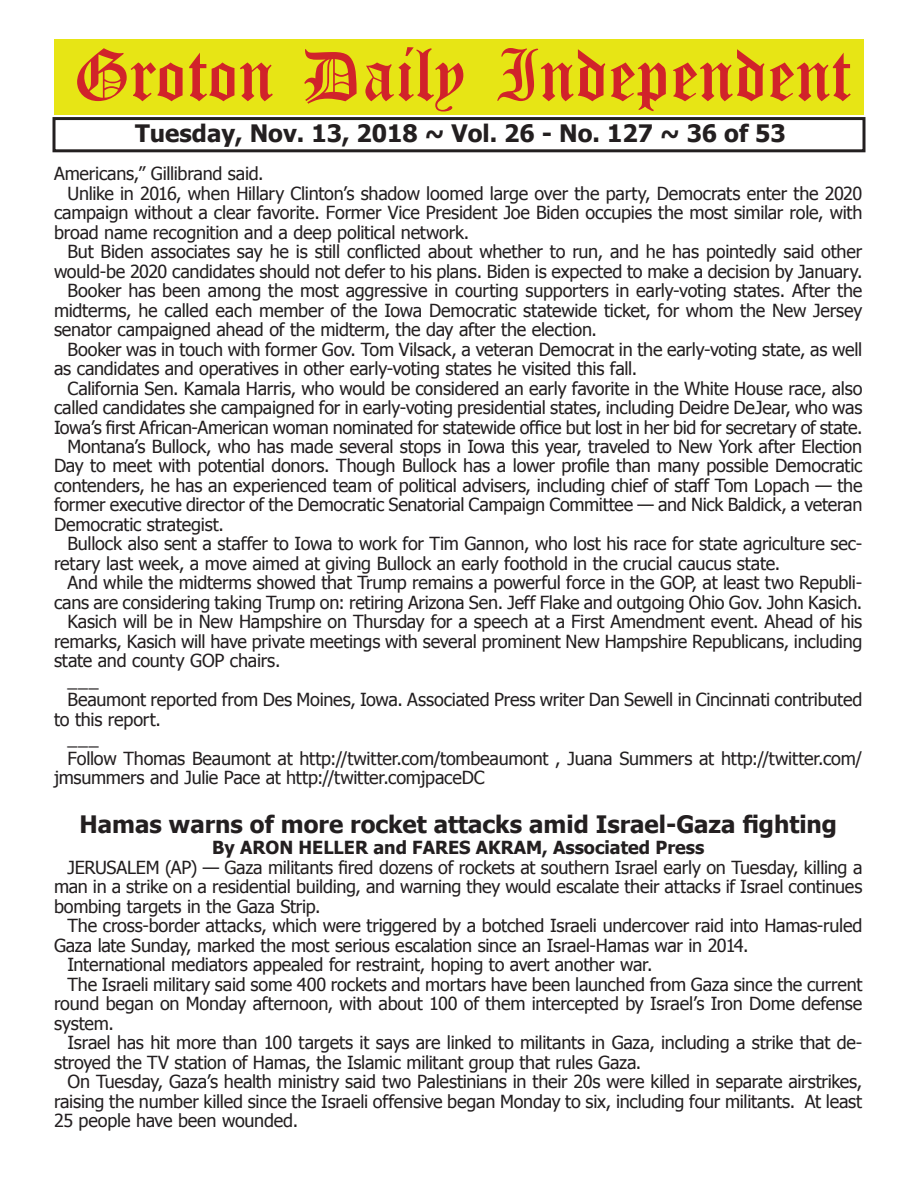
<style>
.page{position:relative;width:918px;height:1188px;background:#fff}
.page>*{position:absolute;margin:0;border:0;box-sizing:border-box;transform-origin:0 0}
.t1{font:54px "Old English Five";color:#d1232a}
.t2{font:700 24px "Tahoma";color:#231f20}
.t3{font:18px/19.5px "Tahoma";letter-spacing:-.015em;color:#231f20;text-align:justify}
.t4{font:700 18px "Tahoma";color:#231f20}
</style>
<div class="page">
<div style="left:52px;top:117px;width:814px;height:35px;border:3px solid #231f20"></div>
<div style="left:54px;top:40px;width:810px;height:75px;background:#e7e515"></div>
<h1 class="t1" style="left:73px;top:50px;width:779px">Groton Daily Independent</h1>
<h2 class="t2" style="left:135px;top:116px;width:652px">Tuesday, Nov. 13, 2018 ~ Vol. 26 - No. 127 ~ 36 of 53</h2>
<p class="t3" style="left:54px;top:163px;width:211px">Americans,” Gillibrand said.</p>
<p class="t3" style="left:68px;top:182px;width:796px">Unlike in 2016, when Hillary Clinton’s shadow loomed large over the party, Democrats enter the 2020</p>
<p class="t3" style="left:54px;top:202px;width:810px">campaign without a clear favorite. Former Vice President Joe Biden occupies the most similar role, with</p>
<p class="t3" style="left:54px;top:221px;width:417px">broad name recognition and a deep political network.</p>
<p class="t3" style="left:68px;top:241px;width:796px">But Biden associates say he is still conflicted about whether to run, and he has pointedly said other</p>
<p class="t3" style="left:54px;top:260px;width:810px">would-be 2020 candidates should not defer to his plans. Biden is expected to make a decision by January.</p>
<p class="t3" style="left:68px;top:280px;width:796px">Booker has been among the most aggressive in courting supporters in early-voting states. After the</p>
<p class="t3" style="left:54px;top:299px;width:810px">midterms, he called each member of the Iowa Democratic statewide ticket, for whom the New Jersey</p>
<p class="t3" style="left:54px;top:319px;width:544px">senator campaigned ahead of the midterm, the day after the election.</p>
<p class="t3" style="left:68px;top:338px;width:796px">Booker was in touch with former Gov. Tom Vilsack, a veteran Democrat in the early-voting state, as well</p>
<p class="t3" style="left:54px;top:358px;width:585px">as candidates and operatives in other early-voting states he visited this fall.</p>
<p class="t3" style="left:68px;top:377px;width:797px">California Sen. Kamala Harris, who would be considered an early favorite in the White House race, also</p>
<p class="t3" style="left:54px;top:397px;width:810px">called candidates she campaigned for in early-voting presidential states, including Deidre DeJear, who was</p>
<p class="t3" style="left:54px;top:416px;width:810px">Iowa’s first African-American woman nominated for statewide office but lost in her bid for secretary of state.</p>
<p class="t3" style="left:68px;top:436px;width:796px">Montana’s Bullock, who has made several stops in Iowa this year, traveled to New York after Election</p>
<p class="t3" style="left:54px;top:455px;width:810px">Day to meet with potential donors. Though Bullock has a lower profile than many possible Democratic</p>
<p class="t3" style="left:54px;top:475px;width:810px">contenders, he has an experienced team of political advisers, including chief of staff Tom Lopach — the</p>
<p class="t3" style="left:54px;top:494px;width:810px">former executive director of the Democratic Senatorial Campaign Committee — and Nick Baldick, a veteran</p>
<p class="t3" style="left:54px;top:514px;width:172px">Democratic strategist.</p>
<p class="t3" style="left:68px;top:533px;width:796px">Bullock also sent a staffer to Iowa to work for Tim Gannon, who lost his race for state agriculture sec-</p>
<p class="t3" style="left:54px;top:553px;width:728px">retary last week, a move aimed at giving Bullock an early foothold in the crucial caucus state.</p>
<p class="t3" style="left:68px;top:572px;width:796px">And while the midterms showed that Trump remains a powerful force in the GOP, at least two Republi-</p>
<p class="t3" style="left:54px;top:592px;width:810px">cans are considering taking Trump on: retiring Arizona Sen. Jeff Flake and outgoing Ohio Gov. John Kasich.</p>
<p class="t3" style="left:68px;top:611px;width:796px">Kasich will be in New Hampshire on Thursday for a speech at a First Amendment event. Ahead of his</p>
<p class="t3" style="left:54px;top:631px;width:810px">remarks, Kasich will have private meetings with several prominent New Hampshire Republicans, including</p>
<p class="t3" style="left:54px;top:650px;width:228px">state and county GOP chairs.</p>
<p class="t3" style="left:68px;top:670px;width:33px">___</p>
<p class="t3" style="left:68px;top:689px;width:796px">Beaumont reported from Des Moines, Iowa. Associated Press writer Dan Sewell in Cincinnati contributed</p>
<p class="t3" style="left:54px;top:709px;width:108px">to this report.</p>
<p class="t3" style="left:68px;top:728px;width:33px">___</p>
<p class="t3" style="left:68px;top:748px;width:796px">Follow Thomas Beaumont at http://twitter.com/tombeaumont , Juana Summers at http://twitter.com/</p>
<p class="t3" style="left:54px;top:767px;width:432px">jmsummers and Julie Pace at http://twitter.comjpaceDC</p>
<h2 class="t2" style="left:80px;top:807px;width:759px">Hamas warns of more rocket attacks amid Israel-Gaza fighting</h2>
<p class="t4" style="left:212px;top:835px;width:494px">By ARON HELLER and FARES AKRAM, Associated Press</p>
<p class="t3" style="left:54px;top:857px;width:810px;text-indent:14px">JERUSALEM (AP) — Gaza militants fired dozens of rockets at southern Israel early on Tuesday, killing a man in a strike on a residential building, and warning they would escalate their attacks if Israel continues bombing targets in the Gaza Strip.</p>
<p class="t3" style="left:68px;top:915px;width:796px">The cross-border attacks, which were triggered by a botched Israeli undercover raid into Hamas-ruled</p>
<p class="t3" style="left:54px;top:935px;width:696px">Gaza late Sunday, marked the most serious escalation since an Israel-Hamas war in 2014.</p>
<p class="t3" style="left:68px;top:954px;width:586px">International mediators appealed for restraint, hoping to avert another war.</p>
<p class="t3" style="left:68px;top:974px;width:796px">The Israeli military said some 400 rockets and mortars have been launched from Gaza since the current</p>
<p class="t3" style="left:54px;top:993px;width:810px">round began on Monday afternoon, with about 100 of them intercepted by Israel’s Iron Dome defense</p>
<p class="t3" style="left:54px;top:1013px;width:61px">system.</p>
<p class="t3" style="left:68px;top:1032px;width:796px">Israel has hit more than 100 targets it says are linked to militants in Gaza, including a strike that de-</p>
<p class="t3" style="left:54px;top:1052px;width:589px">stroyed the TV station of Hamas, the Islamic militant group that rules Gaza.</p>
<p class="t3" style="left:68px;top:1071px;width:796px">On Tuesday, Gaza’s health ministry said two Palestinians in their 20s were killed in separate airstrikes,</p>
<p class="t3" style="left:54px;top:1091px;width:810px">raising the number killed since the Israeli offensive began Monday to six, including four militants. At least</p>
<p class="t3" style="left:54px;top:1110px;width:246px">25 people have been wounded.</p>
</div>
